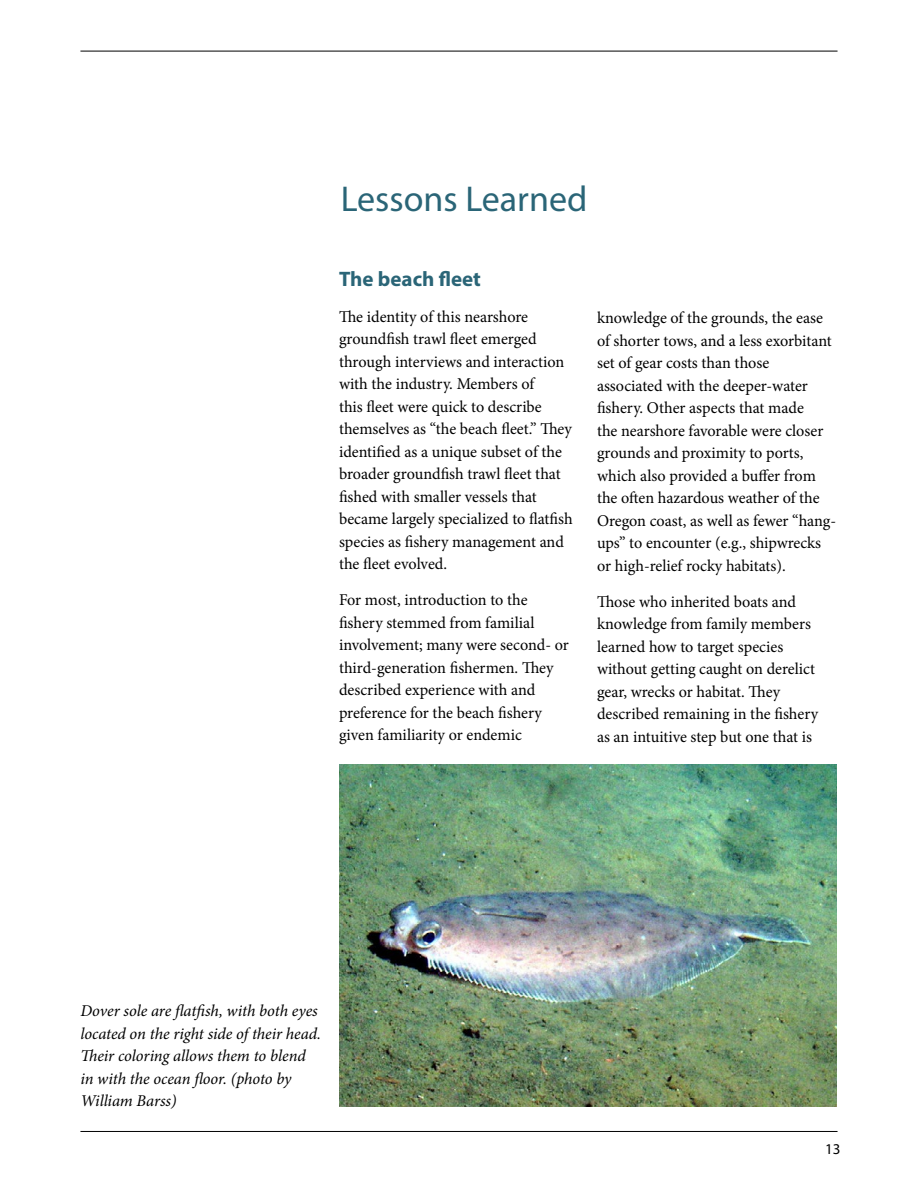
<style>
.page{position:relative;width:918px;height:1188px;background:#fff}
.page>*{position:absolute;margin:0;border:0;box-sizing:border-box;transform-origin:0 0}
.t1{font:36px "Myriad Pro";color:#2a6577}
.t2{font:700 21px "Myriad Pro";color:#2a6577}
.t3{font:16.5px/22.5px "Minion Pro";color:#000}
.t4{font:italic 16.5px/22.5px "Minion Pro";letter-spacing:-.005em;color:#000}
.t5{font:15px "Myriad Pro";color:#000}
</style>
<div class="page">
<hr style="left:80px;top:51px;width:758px;height:1px;background:#000">
<hr style="left:80px;top:1131px;width:758px;height:1px;background:#000">
<img style="left:339px;top:764px;width:498px;height:343px">
<p class="t1" style="left:341px;top:176px;width:248px">Lessons Learned</p>
<p class="t2" style="left:339px;top:265px;width:143px">The beach fleet</p>
<p class="t3" style="left:339px;top:305px;width:235px">The identity of this nearshore groundfish trawl fleet emerged through interviews and interaction with the industry. Members of<br>this fleet were quick to describe themselves as “the beach fleet.” They identified as a unique subset of the broader groundfish trawl fleet that fished with smaller vessels that became largely specialized to flatfish species as fishery management and the fleet evolved.</p>
<p class="t3" style="left:339px;top:589px;width:231px">For most, introduction to the fishery stemmed from familial involvement; many were second- or third-generation fishermen. They described experience with and preference for the beach fishery given familiarity or endemic</p>
<p class="t3" style="left:597px;top:307px;width:241px">knowledge of the grounds, the ease of shorter tows, and a less exorbitant set of gear costs than those associated with the deeper-water fishery. Other aspects that made<br>the nearshore favorable were closer grounds and proximity to ports, which also provided a buffer from the often hazardous weather of the Oregon coast, as well as fewer “hang&shy;ups” to encounter (e.g., shipwrecks or high-relief rocky habitats).</p>
<p class="t3" style="left:597px;top:590px;width:223px">Those who inherited boats and knowledge from family members learned how to target species without getting caught on derelict gear, wrecks or habitat. They described remaining in the fishery as an intuitive step but one that is</p>
<p class="t4" style="left:80px;top:1000px;width:242px">Dover sole are flatfish, with both eyes located on the right side of their head.<br>Their coloring allows them to blend in with the ocean floor. (photo by<br>William Barss)</p>
<p class="t5" style="left:825px;top:1140px;width:17px">13</p>
</div>
